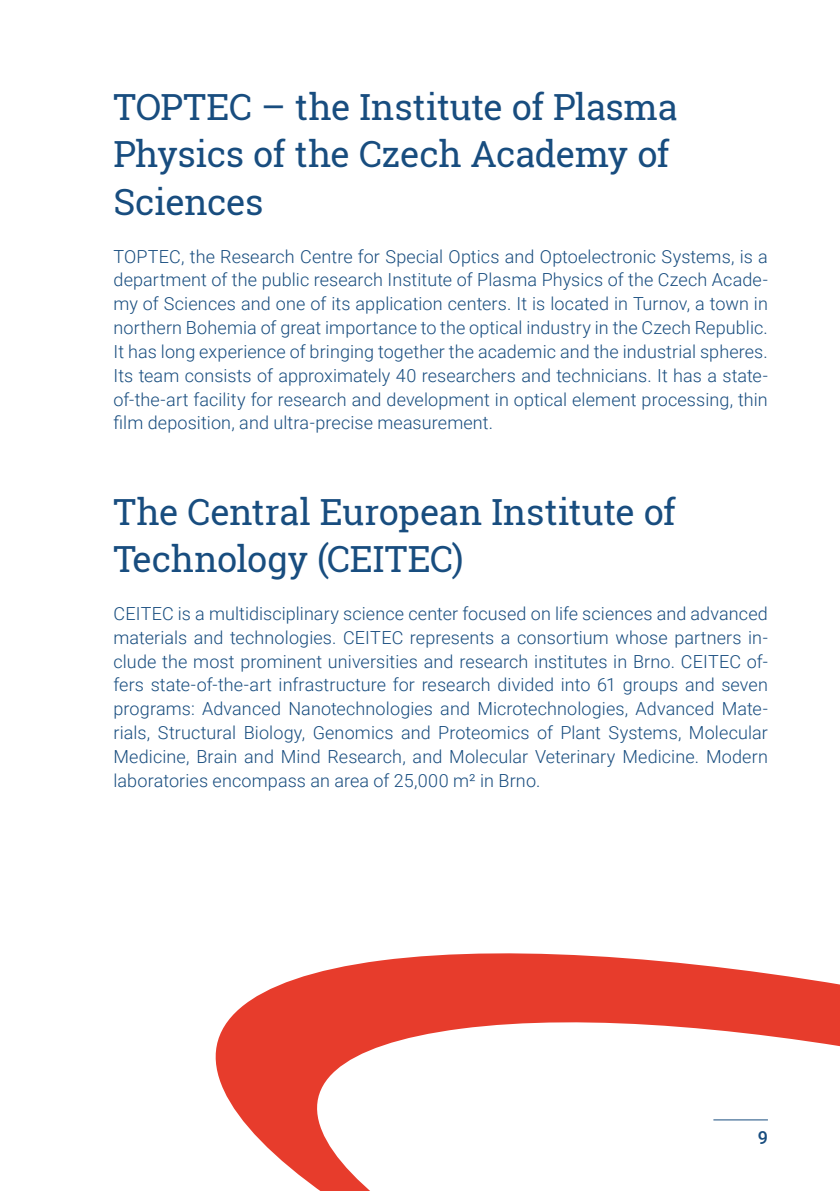
<style>
.page{position:relative;width:840px;height:1191px;background:#fff}
.page>*{position:absolute;margin:0;border:0;box-sizing:border-box;transform-origin:0 0}
.t1{font:36px/47.6px "Roboto Slab";letter-spacing:-.01em;color:#184d7f}
.t2{font:300 18px/23.8px "Roboto";letter-spacing:.005em;color:#184d7f;text-align:justify}
.t3{font:500 18px "Roboto";color:#184d7f}
</style>
<div class="page">
<svg style="left:215px;top:953px;width:624px;height:238px"></svg>
<h1 class="t1" style="left:113px;top:82px;width:565px">TOPTEC – the Institute of Plasma<br>Physics of the Czech Academy of<br>Sciences</h1>
<p class="t2" style="left:113px;top:244px;width:655px">TOPTEC, the Research Centre for Special Optics and Optoelectronic Systems, is a department of the public research Institute of Plasma Physics of the Czech Acade&shy;my of Sciences and one of its application centers. It is located in Turnov, a town in northern Bohemia of great importance to the optical industry in the Czech Republic.<br>It has long experience of bringing together the academic and the industrial spheres.<br>Its team consists of approximately 40 researchers and technicians. It has a state&shy;of-the-art facility for research and development in optical element processing, thin film deposition, and ultra-precise measurement.</p>
<h1 class="t1" style="left:113px;top:487px;width:563px">The Central European Institute of<br>Technology (CEITEC)</h1>
<p class="t2" style="left:113px;top:601px;width:655px">CEITEC is a multidisciplinary science center focused on life sciences and advanced materials and technologies. CEITEC represents a consortium whose partners in&shy;clude the most prominent universities and research institutes in Brno. CEITEC of&shy;fers state-of-the-art infrastructure for research divided into 61 groups and seven programs: Advanced Nanotechnologies and Microtechnologies, Advanced Mate&shy;rials, Structural Biology, Genomics and Proteomics of Plant Systems, Molecular Medicine, Brain and Mind Research, and Molecular Veterinary Medicine. Modern laboratories encompass an area of 25,000 m² in Brno.</p>
<p class="t3" style="left:757px;top:1124px;width:12px">9</p>
</div>
